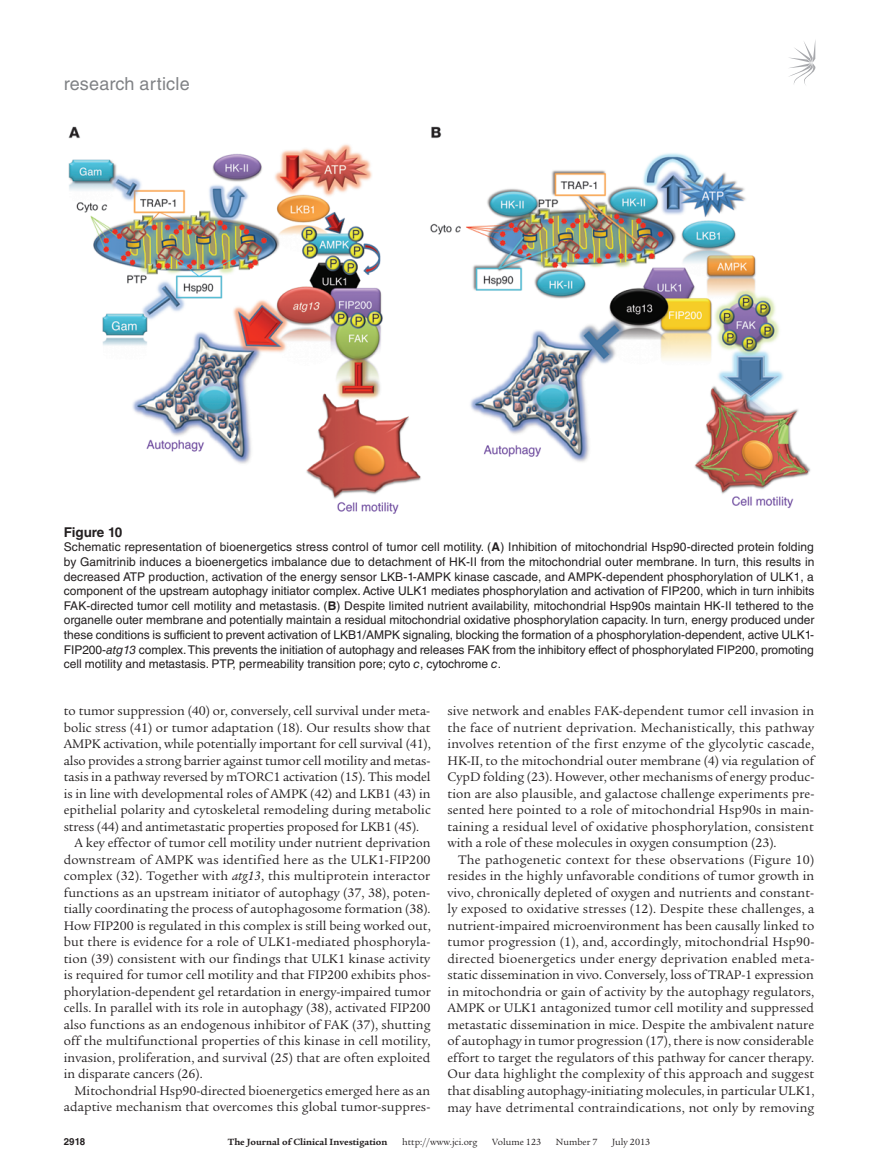
<style>
.page{position:relative;width:878px;height:1175px;background:#fff}
.page>*{position:absolute;margin:0;border:0;box-sizing:border-box;transform-origin:0 0}
.t1{font:18px "Helvetica LT Std";letter-spacing:.01em;color:#808285}
.t2{font:13.5px/16.5px "Legacy Serif Std";color:#231f20;text-align:justify}
.t3{font:700 13.5px "Helvetica LT Std";letter-spacing:-.01em;color:#231f20}
.t4{font:12px/14.7px "Helvetica LT Std";color:#231f20;text-align:justify}
.t5{font:9.75px "Legacy Serif Std";color:#231f20}
.t6{font:700 9.75px "Legacy Serif Std";color:#231f20}
.t7{font:700 9.75px "Helvetica LT Std";color:#231f20}
.s1{font-weight:700}
.s2{font-style:italic}
</style>
<div class="page">
<svg style="left:789px;top:42px;width:26px;height:43px"></svg>
<img style="left:68px;top:126px;width:743px;height:388px">
<h1 class="t1" style="left:64px;top:73px;width:127px">research article</h1>
<p class="t3" style="left:64px;top:523px;width:60px">Figure 10</p>
<p class="t4" style="left:64px;top:539px;width:752px">Schematic representation of bioenergetics stress control of tumor cell motility. (<span class="s1">A</span>) Inhibition of mitochondrial Hsp90-directed protein folding by Gamitrinib induces a bioenergetics imbalance due to detachment of HK-II from the mitochondrial outer membrane. In turn, this results in decreased ATP production, activation of the energy sensor LKB-1-AMPK kinase cascade, and AMPK-dependent phosphorylation of ULK1, a component of the upstream autophagy initiator complex. Active ULK1 mediates phosphorylation and activation of FIP200, which in turn inhibits FAK-directed tumor cell motility and metastasis. (<span class="s1">B</span>) Despite limited nutrient availability, mitochondrial Hsp90s maintain HK-II tethered to the organelle outer membrane and potentially maintain a residual mitochondrial oxidative phosphorylation capacity. In turn, energy produced under these conditions is sufficient to prevent activation of LKB1/AMPK signaling, blocking the formation of a phosphorylation-dependent, active ULK1- FIP200-<span class="s2">atg13</span> complex. This prevents the initiation of autophagy and releases FAK from the inhibitory effect of phosphorylated FIP200, promoting cell motility and metastasis. PTP, permeability transition pore; cyto <span class="s2">c</span>, cytochrome <span class="s2">c</span>.</p>
<p class="t2" style="left:64px;top:703px;width:368px">to tumor suppression (40) or, conversely, cell survival under meta-</p>
<p class="t2" style="left:64px;top:719px;width:368px">bolic stress (41) or tumor adaptation (18). Our results show that</p>
<p class="t2" style="left:64px;top:736px;width:368px">AMPK activation, while potentially important for cell survival (41),</p>
<p class="t2" style="left:64px;top:752px;width:368px">also provides a strong barrier against tumor cell motility and metas-</p>
<p class="t2" style="left:64px;top:769px;width:368px">tasis in a pathway reversed by mTORC1 activation (15). This model</p>
<p class="t2" style="left:64px;top:785px;width:368px">is in line with developmental roles of AMPK (42) and LKB1 (43) in</p>
<p class="t2" style="left:64px;top:802px;width:368px">epithelial polarity and cytoskeletal remodeling during metabolic</p>
<p class="t2" style="left:64px;top:818px;width:357px">stress (44) and antimetastatic properties proposed for LKB1 (45).</p>
<p class="t2" style="left:74px;top:835px;width:358px">A key effector of tumor cell motility under nutrient deprivation</p>
<p class="t2" style="left:64px;top:851px;width:368px">downstream of AMPK was identified here as the ULK1-FIP200</p>
<p class="t2" style="left:64px;top:868px;width:368px">complex (32). Together with <span class="s2">atg13</span>, this multiprotein interactor</p>
<p class="t2" style="left:64px;top:884px;width:368px">functions as an upstream initiator of autophagy (37, 38), poten-</p>
<p class="t2" style="left:64px;top:901px;width:368px">tially coordinating the process of autophagosome formation (38).</p>
<p class="t2" style="left:64px;top:917px;width:368px">How FIP200 is regulated in this complex is still being worked out,</p>
<p class="t2" style="left:64px;top:934px;width:368px">but there is evidence for a role of ULK1-mediated phosphoryla-</p>
<p class="t2" style="left:64px;top:950px;width:368px">tion (39) consistent with our findings that ULK1 kinase activity</p>
<p class="t2" style="left:64px;top:967px;width:368px">is required for tumor cell motility and that FIP200 exhibits phos-</p>
<p class="t2" style="left:64px;top:983px;width:368px">phorylation-dependent gel retardation in energy-impaired tumor</p>
<p class="t2" style="left:64px;top:1000px;width:368px">cells. In parallel with its role in autophagy (38), activated FIP200</p>
<p class="t2" style="left:64px;top:1016px;width:368px">also functions as an endogenous inhibitor of FAK (37), shutting</p>
<p class="t2" style="left:64px;top:1033px;width:368px">off the multifunctional properties of this kinase in cell motility,</p>
<p class="t2" style="left:64px;top:1049px;width:368px">invasion, proliferation, and survival (25) that are often exploited</p>
<p class="t2" style="left:64px;top:1066px;width:140px">in disparate cancers (26).</p>
<p class="t2" style="left:74px;top:1082px;width:357px">Mitochondrial Hsp90-directed bioenergetics emerged here as an</p>
<p class="t2" style="left:64px;top:1099px;width:368px">adaptive mechanism that overcomes this global tumor-suppres-</p>
<p class="t2" style="left:447px;top:703px;width:368px">sive network and enables FAK-dependent tumor cell invasion in the face of nutrient deprivation. Mechanistically, this pathway involves retention of the first enzyme of the glycolytic cascade, HK-II, to the mitochondrial outer membrane (4) via regulation of CypD folding (23). However, other mechanisms of energy produc&shy;tion are also plausible, and galactose challenge experiments pre&shy;sented here pointed to a role of mitochondrial Hsp90s in main&shy;taining a residual level of oxidative phosphorylation, consistent with a role of these molecules in oxygen consumption (23).</p>
<p class="t2" style="left:447px;top:851px;width:368px;text-indent:11px">The pathogenetic context for these observations (Figure 10) resides in the highly unfavorable conditions of tumor growth in vivo, chronically depleted of oxygen and nutrients and constant&shy;ly exposed to oxidative stresses (12). Despite these challenges, a nutrient-impaired microenvironment has been causally linked to tumor progression (1), and, accordingly, mitochondrial Hsp90- directed bioenergetics under energy deprivation enabled meta&shy;static dissemination in vivo. Conversely, loss of TRAP-1 expression in mitochondria or gain of activity by the autophagy regulators, AMPK or ULK1 antagonized tumor cell motility and suppressed metastatic dissemination in mice. Despite the ambivalent nature of autophagy in tumor progression (17), there is now considerable effort to target the regulators of this pathway for cancer therapy.<br>Our data highlight the complexity of this approach and suggest that disabling autophagy-initiating molecules, in particular ULK1, may have detrimental contraindications, not only by removing</p>
<p class="t7" style="left:64px;top:1135px;width:23px">2918</p>
<p class="t6" style="left:228px;top:1135px;width:161px">The Journal of Clinical Investigation</p>
<p class="t5" style="left:402px;top:1136px;width:77px">http://www.jci.org</p>
<p class="t5" style="left:492px;top:1136px;width:50px">Volume 123</p>
<p class="t5" style="left:556px;top:1136px;width:43px">Number 7</p>
<p class="t5" style="left:612px;top:1136px;width:40px">July 2013</p>
</div>
